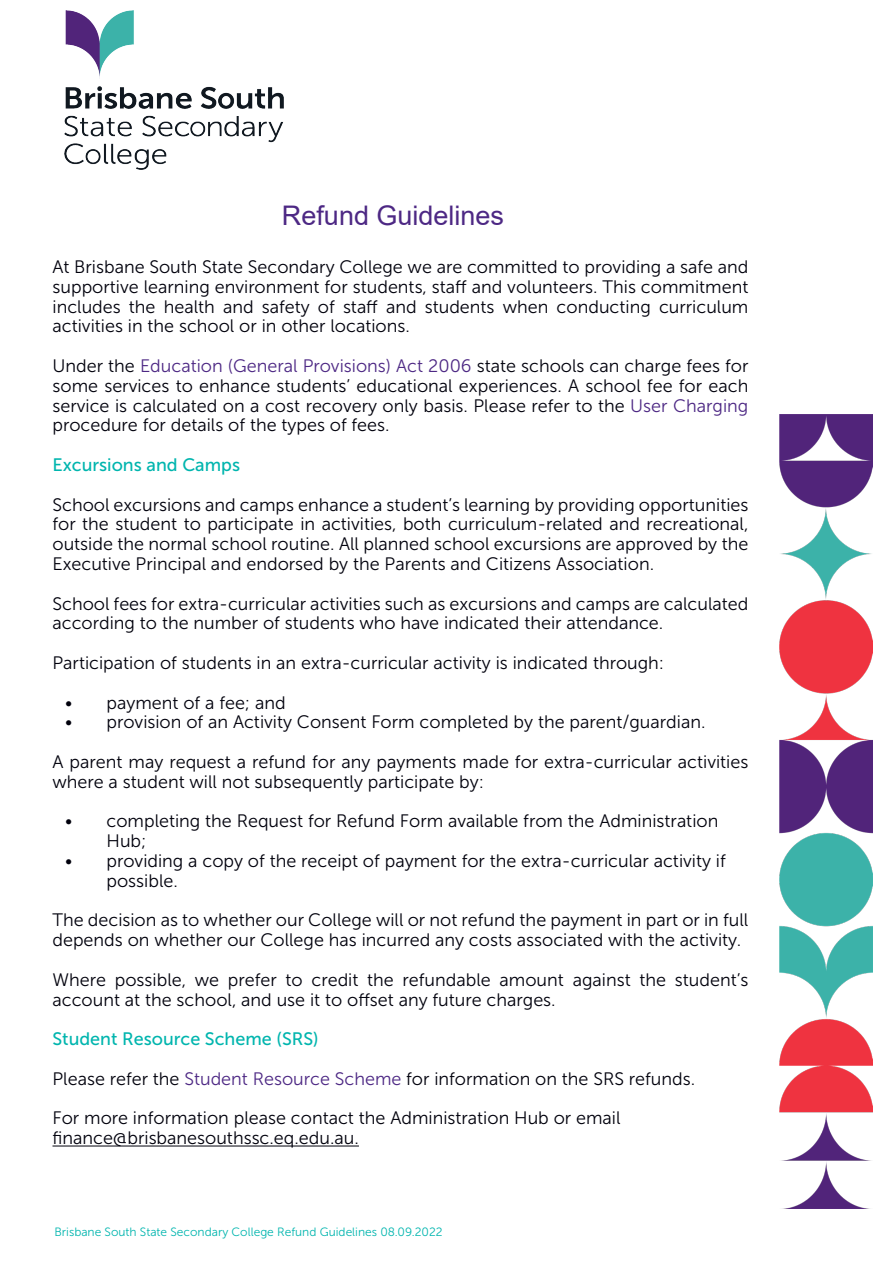
<style>
.page{position:relative;width:893px;height:1263px;background:#fff}
.page>*{position:absolute;margin:0;border:0;box-sizing:border-box;transform-origin:0 0}
.t1{font:27px "Arial";color:#4d2884}
.t2{font:18px/19.8px "Museo Sans 300";color:#00000c}
.t3{font:18px "Museo Sans 500";color:#00b5ae}
.t4{font:12px "Museo Sans 300";color:#00b5ae}
.s1{color:#4d2884}
</style>
<div class="page">
<img style="left:64px;top:10px;width:219px;height:159px">
<hr style="left:52px;top:1145px;width:307px;height:1px;background:#00000c">
<img style="left:779px;top:415px;width:94px;height:794px">
<p class="t1" style="left:282px;top:197px;width:224px">Refund Guidelines</p>
<p class="t2" style="left:52px;top:257px;width:697px;text-align:justify">At Brisbane South State Secondary College we are committed to providing a safe and supportive learning environment for students, staff and volunteers. This commitment includes the health and safety of staff and students when conducting curriculum activities in the school or in other locations.</p>
<p class="t2" style="left:52px;top:356px;width:697px;text-align:justify">Under the <span class="s1">Education (General Provisions) Act 2006</span> state schools can charge fees for some services to enhance students’ educational experiences. A school fee for each service is calculated on a cost recovery only basis. Please refer to the <span class="s1">User Charging </span>procedure for details of the types of fees.</p>
<p class="t3" style="left:52px;top:455px;width:189px">Excursions and Camps</p>
<p class="t2" style="left:52px;top:495px;width:697px;text-align:justify">School excursions and camps enhance a student’s learning by providing opportunities for the student to participate in activities, both curriculum-related and recreational, outside the normal school routine. All planned school excursions are approved by the Executive Principal and endorsed by the Parents and Citizens Association.</p>
<p class="t2" style="left:52px;top:594px;width:697px">School fees for extra-curricular activities such as excursions and camps are calculated according to the number of students who have indicated their attendance.</p>
<p class="t2" style="left:52px;top:653px;width:613px">Participation of students in an extra-curricular activity is indicated through:</p>
<p class="t2" style="left:65px;top:693px;width:222px">• payment of a fee; and</p>
<p class="t2" style="left:65px;top:712px;width:642px">• provision of an Activity Consent Form completed by the parent/guardian.</p>
<p class="t2" style="left:52px;top:752px;width:697px">A parent may request a refund for any payments made for extra-curricular activities where a student will not subsequently participate by:</p>
<p class="t2" style="left:106px;top:811px;width:613px;text-indent:-41px">• completing the Request for Refund Form available from the Administration<br>Hub;</p>
<p class="t2" style="left:106px;top:851px;width:621px;text-indent:-41px">• providing a copy of the receipt of payment for the extra-curricular activity if possible.</p>
<p class="t2" style="left:52px;top:910px;width:697px">The decision as to whether our College will or not refund the payment in part or in full depends on whether our College has incurred any costs associated with the activity.</p>
<p class="t2" style="left:52px;top:970px;width:697px">Where possible, we prefer to credit the refundable amount against the student’s account at the school, and use it to offset any future charges.</p>
<p class="t3" style="left:52px;top:1029px;width:268px">Student Resource Scheme (SRS)</p>
<p class="t2" style="left:52px;top:1069px;width:644px">Please refer the <span class="s1">Student Resource Scheme</span> for information on the SRS refunds.</p>
<p class="t2" style="left:52px;top:1108px;width:570px">For more information please contact the Administration Hub or email</p>
<p class="t2" style="left:52px;top:1128px;width:308px">finance@brisbanesouthssc.eq.edu.au.</p>
<p class="t4" style="left:54px;top:1225px;width:390px">Brisbane South State Secondary College Refund Guidelines 08.09.2022</p>
</div>
